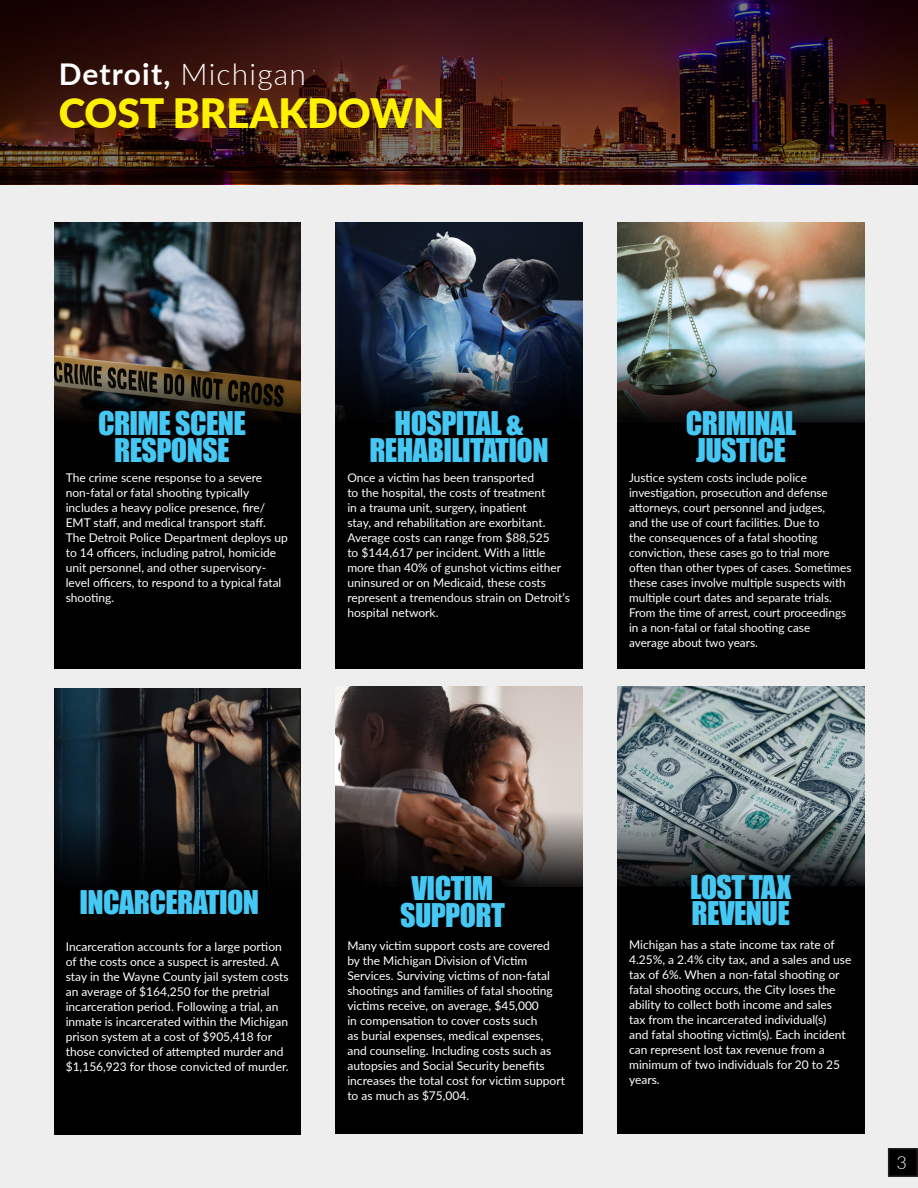
<style>
.page{position:relative;width:918px;height:1188px;background:#fff}
.page>*{position:absolute;margin:0;border:0;box-sizing:border-box;transform-origin:0 0}
.t1{font:900 40.5px "Lato";color:#fff101}
.t2{font:30px "Impact";letter-spacing:-.02em;color:#45c8f4}
.t3{font:700 30px "Lato";letter-spacing:.035em;color:#fff}
.t4{font:300 18px "Lato";color:#fff}
.t5{font:12px/15px "Lato";color:#fff}
.s1{font-weight:300}
</style>
<div class="page">
<div style="left:0;top:185px;width:918px;height:1003px;background:#eee"></div>
<img style="left:0;top:0;width:918px;height:184px">
<img style="left:617px;top:687px;width:247px;height:446px">
<img style="left:54px;top:688px;width:247px;height:446px">
<img style="left:617px;top:223px;width:247px;height:446px">
<img style="left:336px;top:222px;width:246px;height:447px">
<img style="left:54px;top:223px;width:247px;height:446px">
<img style="left:336px;top:687px;width:246px;height:446px">
<div style="left:889px;top:1149px;width:28px;height:27px;background:#000"></div>
<div style="left:888px;top:1148px;width:30px;height:29px;border:2px solid #231f20"></div>
<p class="t3" style="left:59px;top:52px;width:249px">Detroit, <span class="s1">Michigan</span></p>
<p class="t1" style="left:59px;top:83px;width:388px">COST BREAKDOWN</p>
<p class="t2" style="left:98px;top:400px;width:150px">CRIME SCENE</p>
<p class="t2" style="left:114px;top:427px;width:117px">RESPONSE</p>
<p class="t5" style="left:66px;top:470px;width:224px">The crime scene response to a severe non-fatal or fatal shooting typically includes a heavy police presence, fire/ EMT staff, and medical transport staff.<br>The Detroit Police Department deploys up to 14 officers, including patrol, homicide unit personnel, and other supervisory&shy;level officers, to respond to a typical fatal shooting.</p>
<p class="t2" style="left:395px;top:400px;width:130px">HOSPITAL &amp;</p>
<p class="t2" style="left:369px;top:427px;width:181px">REHABILITATION</p>
<p class="t5" style="left:347px;top:470px;width:224px">Once a victim has been transported<br>to the hospital, the costs of treatment<br>in a trauma unit, surgery, inpatient<br>stay, and rehabilitation are exorbitant.<br>Average costs can range from $88,525<br>to $144,617 per incident. With a little more than 40% of gunshot victims either uninsured or on Medicaid, these costs represent a tremendous strain on Detroit’s hospital network.</p>
<p class="t2" style="left:686px;top:400px;width:112px">CRIMINAL</p>
<p class="t2" style="left:696px;top:427px;width:91px">JUSTICE</p>
<p class="t5" style="left:629px;top:470px;width:224px">Justice system costs include police investigation, prosecution and defense attorneys, court personnel and judges,<br>and the use of court facilities. Due to<br>the consequences of a fatal shooting conviction, these cases go to trial more often than other types of cases. Sometimes these cases involve multiple suspects with multiple court dates and separate trials.<br>From the time of arrest, court proceedings in a non-fatal or fatal shooting case average about two years.</p>
<p class="t2" style="left:79px;top:879px;width:181px">INCARCERATION</p>
<p class="t5" style="left:66px;top:939px;width:225px">Incarceration accounts for a large portion of the costs once a suspect is arrested. A stay in the Wayne County jail system costs an average of $164,250 for the pretrial incarceration period. Following a trial, an inmate is incarcerated within the Michigan prison system at a cost of $905,418 for those convicted of attempted murder and $1,156,923 for those convicted of murder.</p>
<p class="t2" style="left:412px;top:865px;width:83px">VICTIM</p>
<p class="t2" style="left:400px;top:892px;width:106px">SUPPORT</p>
<p class="t2" style="left:690px;top:864px;width:102px">LOST TAX</p>
<p class="t2" style="left:692px;top:890px;width:100px">REVENUE</p>
<p class="t5" style="left:347px;top:937px;width:219px">Many victim support costs are covered by the Michigan Division of Victim Services. Surviving victims of non-fatal shootings and families of fatal shooting victims receive, on average, $45,000<br>in compensation to cover costs such<br>as burial expenses, medical expenses, and counseling. Including costs such as autopsies and Social Security benefits increases the total cost for victim support to as much as $75,004.</p>
<p class="t5" style="left:629px;top:936px;width:224px">Michigan has a state income tax rate of 4.25%, a 2.4% city tax, and a sales and use tax of 6%. When a non-fatal shooting or fatal shooting occurs, the City loses the ability to collect both income and sales<br>tax from the incarcerated individual(s)<br>and fatal shooting victim(s). Each incident can represent lost tax revenue from a minimum of two individuals for 20 to 25 years.</p>
<p class="t4" style="left:896px;top:1150px;width:12px">3</p>
</div>
